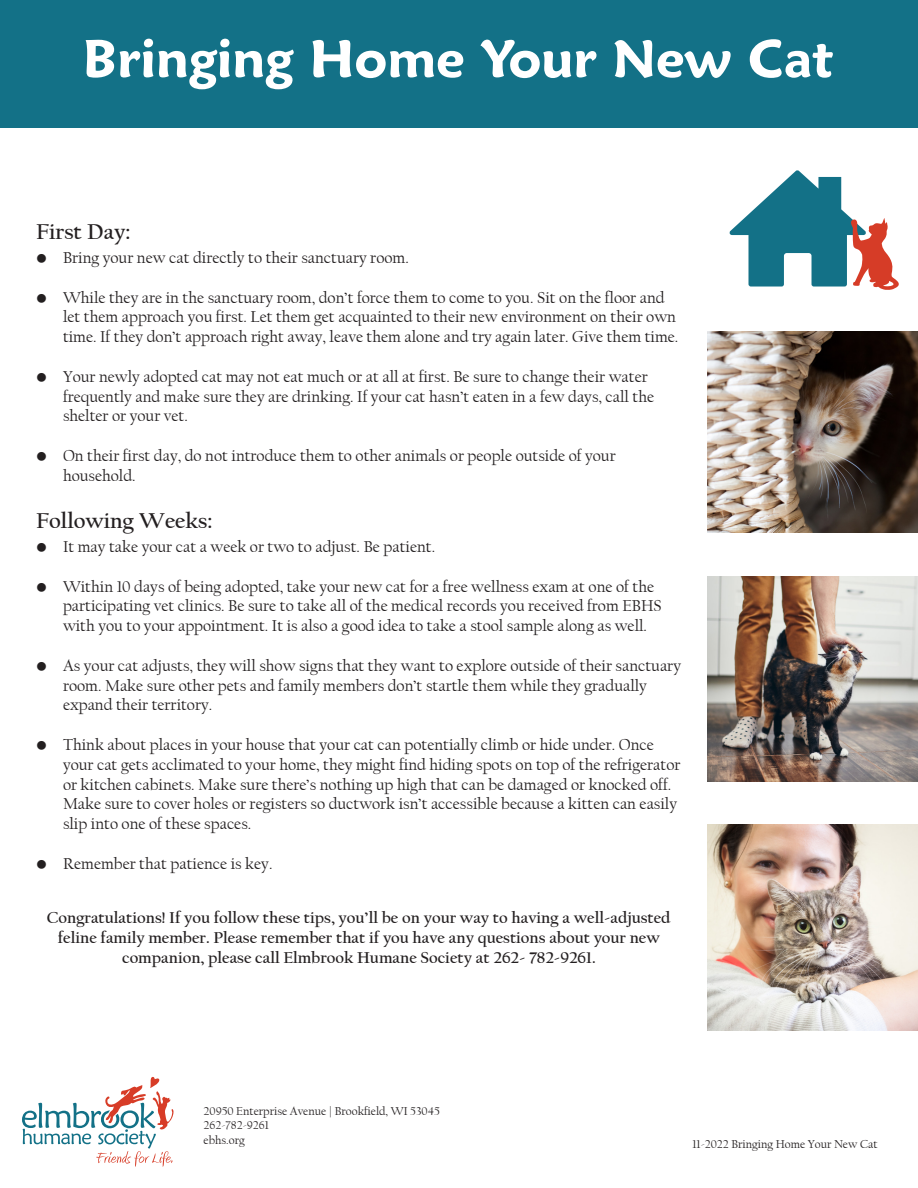
<style>
.page{position:relative;width:918px;height:1188px;background:#fff}
.page>*{position:absolute;margin:0;border:0;box-sizing:border-box;transform-origin:0 0}
.t1{font:600 52.5px "Maiandra GD";color:#fff}
.t2{font:700 22.5px "Californian FB";color:#231f20}
.t3{font:16.5px/19.8px "Californian FB";color:#231f20}
.t4{font:700 16.5px/19.8px "Californian FB";color:#231f20;text-align:center}
.t5{font:12px "Californian FB";color:#231f20}
</style>
<div class="page">
<div style="left:0;top:0;width:918px;height:128px;background:#137187"></div>
<svg style="left:22px;top:1077px;width:152px;height:90px"></svg>
<svg style="left:729px;top:170px;width:170px;height:120px"></svg>
<img style="left:707px;top:331px;width:211px;height:201px">
<img style="left:707px;top:576px;width:211px;height:205px">
<img style="left:707px;top:825px;width:211px;height:205px">
<p class="t1" style="left:83px;top:27px;width:752px">Bringing Home Your New Cat</p>
<p class="t2" style="left:36px;top:219px;width:96px">First Day:</p>
<p class="t3" style="left:36px;top:248px;width:374px">• Bring your new cat directly to their sanctuary room.</p>
<p class="t3" style="left:63px;top:288px;width:617px;text-indent:-27px">• While they are in the sanctuary room, don’t force them to come to you. Sit on the floor and let them approach you first. Let them get acquainted to their new environment on their own time. If they don’t approach right away, leave them alone and try again later. Give them time.</p>
<p class="t3" style="left:63px;top:367px;width:593px;text-indent:-27px">• Your newly adopted cat may not eat much or at all at first. Be sure to change their water frequently and make sure they are drinking. If your cat hasn’t eaten in a few days, call the shelter or your vet.</p>
<p class="t3" style="left:63px;top:446px;width:554px;text-indent:-27px">• On their first day, do not introduce them to other animals or people outside of your household.</p>
<p class="t2" style="left:36px;top:508px;width:178px">Following Weeks:</p>
<p class="t3" style="left:36px;top:537px;width:401px">• It may take your cat a week or two to adjust. Be patient.</p>
<p class="t3" style="left:63px;top:577px;width:600px;text-indent:-27px">• Within 10 days of being adopted, take your new cat for a free wellness exam at one of the participating vet clinics. Be sure to take all of the medical records you received from EBHS with you to your appointment. It is also a good idea to take a stool sample along as well.</p>
<p class="t3" style="left:63px;top:656px;width:620px;text-indent:-27px">• As your cat adjusts, they will show signs that they want to explore outside of their sanctuary room. Make sure other pets and family members don’t startle them while they gradually expand their territory.</p>
<p class="t3" style="left:63px;top:735px;width:619px;text-indent:-27px">• Think about places in your house that your cat can potentially climb or hide under. Once your cat gets acclimated to your home, they might find hiding spots on top of the refrigerator or kitchen cabinets. Make sure there’s nothing up high that can be damaged or knocked off.<br>Make sure to cover holes or registers so ductwork isn’t accessible because a kitten can easily slip into one of these spaces.</p>
<p class="t3" style="left:36px;top:854px;width:238px">• Remember that patience is key.</p>
<p class="t4" style="left:47px;top:908px;width:626px">Congratulations! If you follow these tips, you’ll be on your way to having a well-adjusted feline family member. Please remember that if you have any questions about your new companion, please call Elmbrook Humane Society at 262- 782-9261.</p>
<p class="t5" style="left:204px;top:1104px;width:238px">20950 Enterprise Avenue | Brookfield, WI 53045</p>
<p class="t5" style="left:204px;top:1119px;width:67px">262-782-9261</p>
<p class="t5" style="left:204px;top:1133px;width:43px">ebhs.org</p>
<p class="t5" style="left:693px;top:1138px;width:187px">11-2022 Bringing Home Your New Cat</p>
</div>
